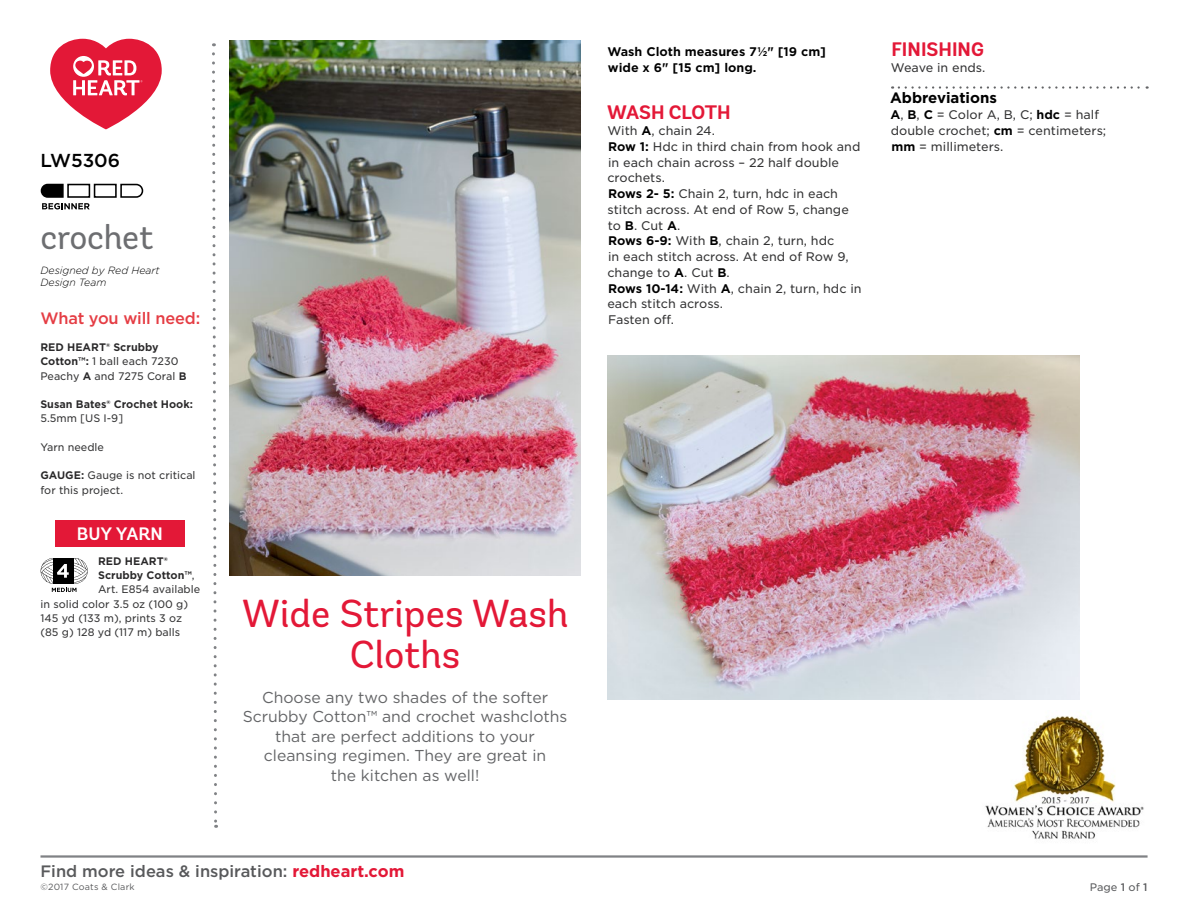
<style>
.page{position:relative;width:1188px;height:918px;background:#fff}
.page>*{position:absolute;margin:0;border:0;box-sizing:border-box;transform-origin:0 0}
.Project_Name{font:39px/41.2px "Andes Rounded";color:#e31837;text-align:center}
.Crochet_Or_Knit{font:34.5px "Andes Rounded";letter-spacing:-.01em;color:#6d6e71}
.t1{font:700 19.5px "Andes Rounded";color:#e31837}
.LW_Number{font:500 18.75px "Gotham";color:#000}
.Buy_Yarn{font:600 18px "Andes Rounded";color:#fff}
.t2{font:500 16.5px "Gotham";color:#58595b}
.What_You_Will_Need_H{font:500 16.5px "Gotham";letter-spacing:-.01em;color:#e53d44}
.Romance_Copy{font:15.75px/19.5px "Gotham";color:#636466;text-align:center}
.Abreviation_Line{font:700 15px "Gotham";color:#000}
.Main_Body_Text{font:12px/15.8px "Gotham S Sm";color:#333334}
.Main_Body_Text_NO_GR{font:12px/15.8px "Gotham S Sm";color:#333334}
.Main_Body_Text-2{font:700 12px/15.8px "Gotham S Sm";color:#000}
.What_You_Need_Body_T{font:10.5px/14.2px "Gotham S Sm";color:#333334}
.What_You_Need_Body_T-2{font:700 10.5px "Gotham S Sm";color:#292829}
.Designed_By{font:italic 300 10.5px/12px "Gotham Rounded";color:#000}
.Main_Body_Text-3{font:10.5px "Gotham S Sm";color:#58595b}
.t3{font:9px "Gotham";letter-spacing:.02em;color:#58595b}
.s1{font-weight:700;color:#292829}
.s2{font-weight:400;color:#333334}
.s3{font-weight:700;color:#000}
.s4{font-weight:700;color:#e31837}
.s5{font-weight:500}
</style>
<div class="page">
<hr style="left:40px;top:855px;width:1108px;height:3px;background:#808285">
<svg style="left:120px;top:184px;width:24px;height:14px"></svg>
<div style="left:94px;top:184px;width:23px;height:14px;border:2px solid #000"></div>
<svg style="left:40px;top:184px;width:50px;height:25px"></svg>
<svg style="left:212px;top:43px;width:6px;height:785px"></svg>
<div style="left:55px;top:520px;width:130px;height:27px;background:#e31837"></div>
<svg style="left:41px;top:558px;width:47px;height:34px"></svg>
<img style="left:230px;top:40px;width:350px;height:536px">
<img style="left:985px;top:716px;width:159px;height:123px">
<svg style="left:50px;top:39px;width:112px;height:90px"></svg>
<img style="left:608px;top:355px;width:472px;height:345px">
<svg style="left:899px;top:86px;width:249px;height:3px"></svg>
<p class="LW_Number" style="left:40px;top:148px;width:81px">LW5306</p>
<p class="Crochet_Or_Knit" style="left:40px;top:216px;width:115px">crochet</p>
<p class="Designed_By" style="left:40px;top:264px;width:121px">Designed by Red Heart<br>Design Team</p>
<p class="What_You_Will_Need_H" style="left:40px;top:308px;width:161px">What you will need:</p>
<p class="What_You_Need_Body_T" style="left:40px;top:340px;width:148px"><span class="s1">RED HEART® Scrubby<br>Cotton™:</span> 1 ball each 7230<br>Peachy <span class="s1">A</span> and 7275 Coral <span class="s1">B</span></p>
<p class="What_You_Need_Body_T-2" style="left:40px;top:397px;width:154px">Susan Bates® Crochet Hook:</p>
<p class="What_You_Need_Body_T" style="left:40px;top:411px;width:84px">5.5mm [US I-9]</p>
<p class="What_You_Need_Body_T" style="left:40px;top:440px;width:65px">Yarn needle</p>
<p class="What_You_Need_Body_T" style="left:40px;top:468px;width:157px"><span class="s1">GAUGE:</span> Gauge is not critical for this project.</p>
<p class="Buy_Yarn" style="left:77px;top:523px;width:87px">BUY YARN</p>
<p class="What_You_Need_Body_T-2" style="left:98px;top:554px;width:71px">RED HEART®</p>
<p class="What_You_Need_Body_T-2" style="left:98px;top:568px;width:98px">Scrubby Cotton™<span class="s2">,</span></p>
<p class="What_You_Need_Body_T" style="left:98px;top:582px;width:104px">Art. E854 available</p>
<p class="What_You_Need_Body_T" style="left:40px;top:596px;width:149px">in solid color 3.5 oz (100 g)</p>
<p class="What_You_Need_Body_T" style="left:40px;top:611px;width:143px">145 yd (133 m), prints 3 oz</p>
<p class="What_You_Need_Body_T" style="left:40px;top:625px;width:141px">(85 g) 128 yd (117 m) balls</p>
<p class="Main_Body_Text-2" style="left:608px;top:44px;width:220px">Wash Cloth measures 7½" [19 cm] wide x 6" [15 cm] long.</p>
<p class="t1" style="left:607px;top:100px;width:125px">WASH CLOTH</p>
<p class="Main_Body_Text" style="left:607px;top:122px;width:109px">With <span class="s3">A</span>, chain 24.</p>
<p class="Main_Body_Text" style="left:607px;top:138px;width:255px"><span class="s3">Row 1:</span> Hdc in third chain from hook and in each chain across – 22 half double crochets.</p>
<p class="Main_Body_Text" style="left:608px;top:185px;width:243px"><span class="s3">Rows 2- 5:</span> Chain 2, turn, hdc in each stitch across. At end of Row 5, change to <span class="s3">B</span>. Cut <span class="s3">A</span>.</p>
<p class="Main_Body_Text" style="left:607px;top:233px;width:243px"><span class="s3">Rows 6-9:</span> With <span class="s3">B</span>, chain 2, turn, hdc<br>in each stitch across. At end of Row 9, change to <span class="s3">A</span>. Cut <span class="s3">B</span>.</p>
<p class="Main_Body_Text" style="left:607px;top:280px;width:256px"><span class="s3">Rows 10-14:</span> With <span class="s3">A</span>, chain 2, turn, hdc in each stitch across.</p>
<p class="Main_Body_Text" style="left:608px;top:311px;width:67px">Fasten off.</p>
<p class="t1" style="left:892px;top:37px;width:94px">FINISHING</p>
<p class="Main_Body_Text" style="left:891px;top:59px;width:96px">Weave in ends.</p>
<p class="Abreviation_Line" style="left:890px;top:88px;width:108px">Abbreviations</p>
<p class="Main_Body_Text_NO_GR" style="left:891px;top:107px;width:217px"><span class="s3">A</span>, <span class="s3">B</span>, <span class="s3">C</span> = Color A, B, C; <span class="s3">hdc</span> = half double crochet; <span class="s3">cm</span> = centimeters; <span class="s3">mm</span> = millimeters.</p>
<p class="Project_Name" style="left:242px;top:593px;width:328px">Wide Stripes Wash<br>Cloths</p>
<p class="Romance_Copy" style="left:243px;top:687px;width:326px">Choose any two shades of the softer Scrubby Cotton™ and crochet washcloths that are perfect additions to your cleansing regimen. They are great in<br>the kitchen as well!</p>
<p class="t2" style="left:40px;top:860px;width:365px">Find more ideas &amp; inspiration: <span class="s4">redheart.com</span></p>
<p class="t3" style="left:40px;top:882px;width:96px">©2017 Coats &amp; Clark</p>
<p class="Main_Body_Text-3" style="left:1090px;top:880px;width:59px">Page <span class="s5">1</span> of <span class="s5">1</span></p>
</div>
